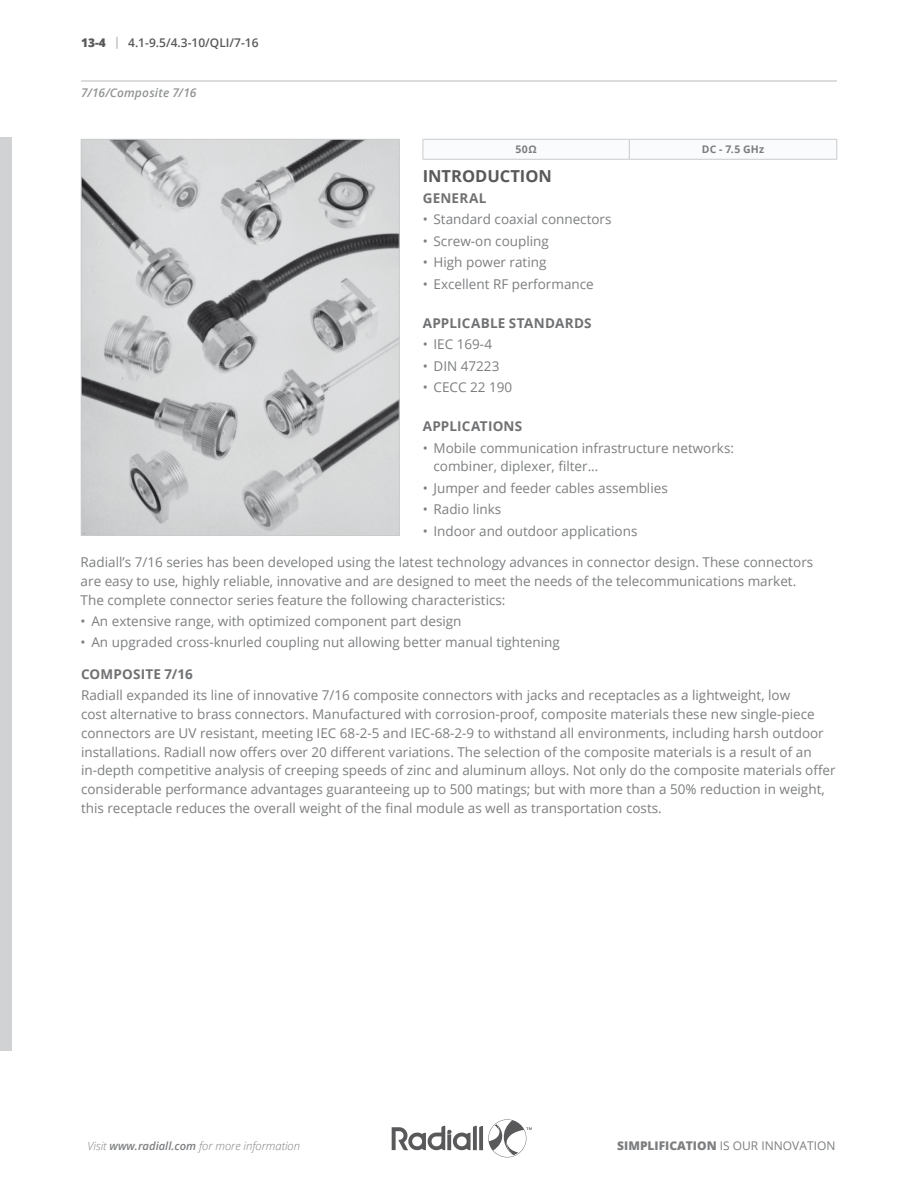
<style>
.page{position:relative;width:918px;height:1188px;background:#fff}
.page>*{position:absolute;margin:0;border:0;box-sizing:border-box;transform-origin:0 0}
.t1{font:700 16.5px "Open Sans";color:#59595b}
.t2{font:13.5px/18.8px "Open Sans";color:#7c7e80}
.t3{font:700 13.5px "Open Sans";letter-spacing:.015em;color:#707173}
.t4{font:12px "Open Sans";color:#7c7e80}
.t5{font:600 12px "Open Sans";color:#59595b}
.t6{font:italic 600 12px "Open Sans";letter-spacing:.015em;color:#929495}
.t7{font:italic 300 11.25px "Open Sans";color:#7c7e80}
.t8{font:700 10.5px "Open Sans";letter-spacing:.025em;color:#7c7e80}
.s1{font-weight:800}
.s2{font-weight:700;color:#bcbdbf}
.s3{font-weight:600}
</style>
<div class="page">
<div style="left:0;top:137px;width:12px;height:913px;background:#d1d2d3"></div>
<svg style="left:392px;top:1119px;width:140px;height:38px"></svg>
<hr style="left:81px;top:80px;width:756px;height:2px;background:#d0d1d3">
<svg style="left:423px;top:139px;width:415px;height:20px"></svg>
<hr style="left:423px;top:159px;width:206px;height:1px;background:#cacbcc">
<hr style="left:629px;top:159px;width:208px;height:1px;background:#cacbcc">
<img style="left:83px;top:141px;width:314px;height:393px">
<div style="left:81px;top:139px;width:318px;height:397px;border:1px solid #cacbcc"></div>
<p class="t5" style="left:81px;top:34px;width:179px"><span class="s1">13-4</span> <span class="s2">|</span> 4.1-9.5/4.3-10/QLI/7-16</p>
<p class="t6" style="left:81px;top:85px;width:117px">7/16/Composite 7/16</p>
<p class="t8" style="left:516px;top:142px;width:23px">50Ω</p>
<p class="t8" style="left:702px;top:142px;width:64px">DC - 7.5 GHz</p>
<p class="t1" style="left:423px;top:164px;width:131px">INTRODUCTION</p>
<p class="t3" style="left:423px;top:189px;width:65px">GENERAL</p>
<p class="t2" style="left:423px;top:210px;width:190px">• Standard coaxial connectors</p>
<p class="t2" style="left:423px;top:231px;width:128px">• Screw-on coupling</p>
<p class="t2" style="left:423px;top:253px;width:125px">• High power rating</p>
<p class="t2" style="left:423px;top:274px;width:173px">• Excellent RF performance</p>
<p class="t3" style="left:423px;top:313px;width:170px">APPLICABLE STANDARDS</p>
<p class="t2" style="left:423px;top:335px;width:71px">• IEC 169-4</p>
<p class="t2" style="left:423px;top:356px;width:78px">• DIN 47223</p>
<p class="t2" style="left:423px;top:378px;width:91px">• CECC 22 190</p>
<p class="t3" style="left:423px;top:417px;width:101px">APPLICATIONS</p>
<p class="t2" style="left:434px;top:438px;width:302px;text-indent:-11px">• Mobile communication infrastructure networks: combiner, diplexer, filter...</p>
<p class="t2" style="left:423px;top:478px;width:247px">• Jumper and feeder cables assemblies</p>
<p class="t2" style="left:423px;top:500px;width:80px">• Radio links</p>
<p class="t2" style="left:423px;top:521px;width:216px">• Indoor and outdoor applications</p>
<p class="t2" style="left:81px;top:553px;width:734px">Radiall’s 7/16 series has been developed using the latest technology advances in connector design. These connectors are easy to use, highly reliable, innovative and are designed to meet the needs of the telecommunications market.<br>The complete connector series feature the following characteristics:</p>
<p class="t2" style="left:81px;top:611px;width:382px">• An extensive range, with optimized component part design</p>
<p class="t2" style="left:81px;top:633px;width:481px">• An upgraded cross-knurled coupling nut allowing better manual tightening</p>
<p class="t3" style="left:81px;top:664px;width:113px">COMPOSITE 7/16</p>
<p class="t2" style="left:81px;top:686px;width:756px">Radiall expanded its line of innovative 7/16 composite connectors with jacks and receptacles as a lightweight, low<br>cost alternative to brass connectors. Manufactured with corrosion-proof, composite materials these new single-piece connectors are UV resistant, meeting IEC 68-2-5 and IEC-68-2-9 to withstand all environments, including harsh outdoor installations. Radiall now offers over 20 different variations. The selection of the composite materials is a result of an in-depth competitive analysis of creeping speeds of zinc and aluminum alloys. Not only do the composite materials offer considerable performance advantages guaranteeing up to 500 matings; but with more than a 50% reduction in weight, this receptacle reduces the overall weight of the final module as well as transportation costs.</p>
<p class="t7" style="left:88px;top:1138px;width:214px">Visit <span class="s3">www.radiall.com</span> for more information</p>
<p class="t4" style="left:617px;top:1138px;width:220px"><span class="s1">SIMPLIFICATION</span> IS OUR INNOVATION</p>
</div>
